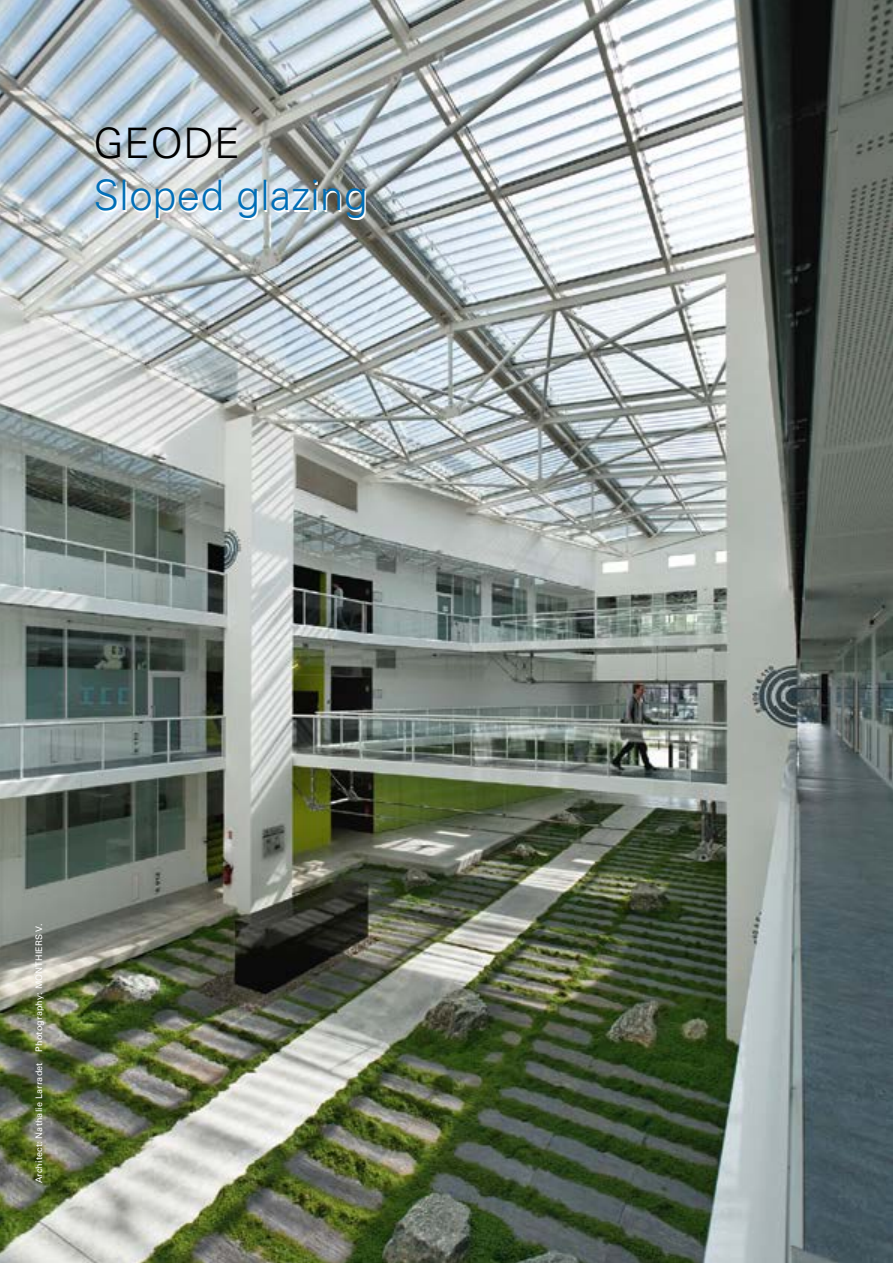
<style>
.page{position:relative;width:893px;height:1263px;background:#fff}
.page>*{position:absolute;margin:0;border:0;box-sizing:border-box;transform-origin:0 0}
.t1{font:300 42px "Univers LT Std";letter-spacing:.01em;color:#006eb7}
.t2{font:300 42px "Univers LT Std";letter-spacing:.01em;color:#000}
.t3{font:9px "Univers LT Std";letter-spacing:.02em;color:#fff}
</style>
<div class="page">
<img style="left:0;top:0;width:893px;height:1263px">
<h1 class="t2" style="left:94px;top:118px;width:148px">GEODE</h1>
<h1 class="t1" style="left:94px;top:170px;width:275px">Sloped glazing</h1>
<p class="t3" style="left:34px;top:1183px;width:261px;rotate:-90deg">Architect: Nathalie Larradet Photography: MONTHIERS V.</p>
</div>
